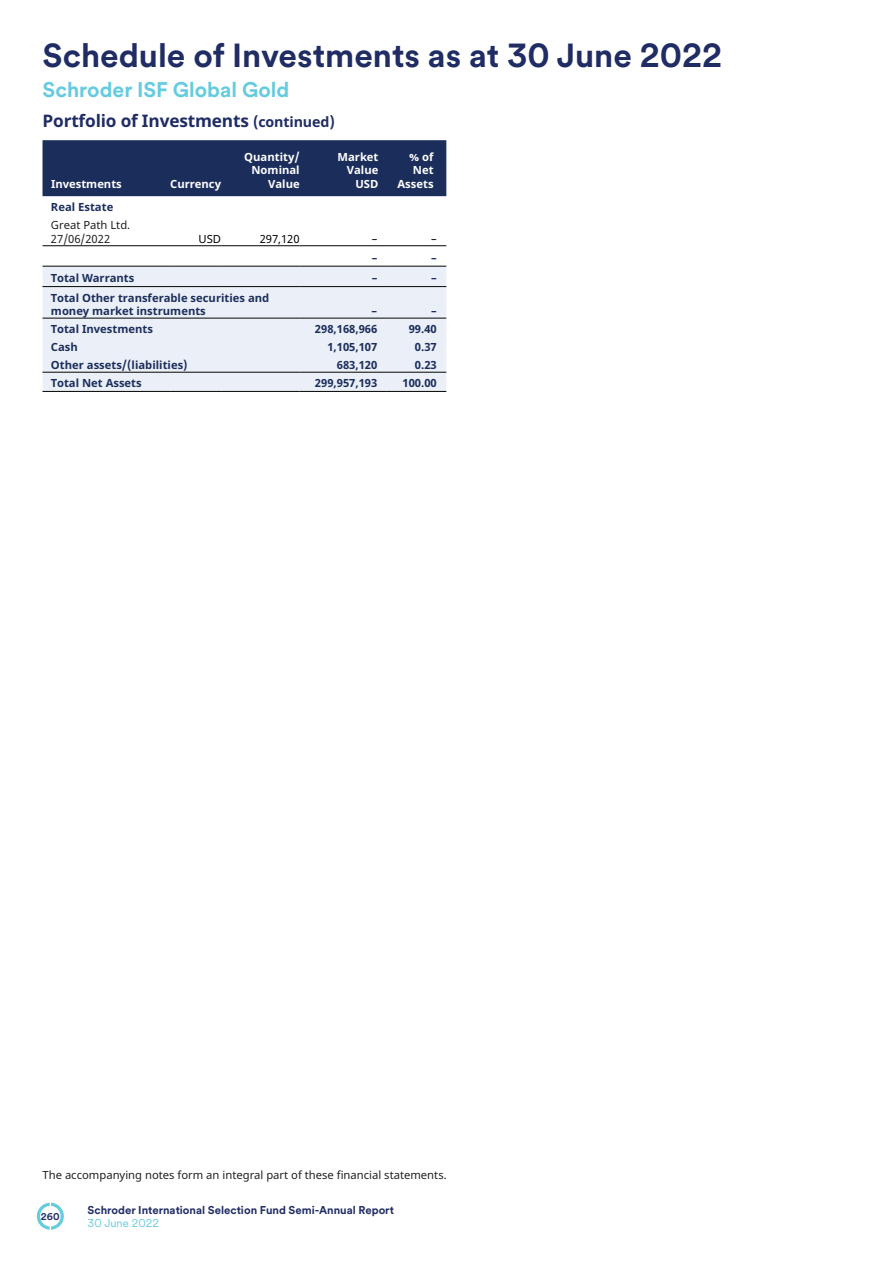
<style>
.page{position:relative;width:893px;height:1263px;background:#fff}
.page>*{position:absolute;margin:0;border:0;box-sizing:border-box;transform-origin:0 0}
.t1{font:700 33px "Schroders Circular";color:#202c64}
.t2{font:700 21px "Schroders Circular";color:#65cbdf}
.t3{font:700 17.25px "Noto Sans";letter-spacing:-.01em;color:#202c64}
.t4{font:700 11.25px/13.5px "Noto Sans";color:#1b2d5b}
.t5{font:11.25px/13.5px "Noto Sans";color:#231f20}
.t6{font:700 11.25px/13.5px "Noto Sans";color:#fff;text-align:right}
.t7{font:700 11.25px "Schroders Circular";color:#202c64}
.t8{font:11.25px "Noto Sans";color:#040503}
.t9{font:11.25px "Schroders Circular";color:#65cbdf}
.t10{font:700 9.75px "Schroders Circular";color:#202c64}
.s1{font-size:14.25px}
</style>
<div class="page">
<svg style="left:37px;top:1203px;width:27px;height:26px"></svg>
<div style="left:43px;top:140px;width:403px;height:56px;background:#1b2d5b"></div>
<div style="left:43px;top:267px;width:403px;height:124px;background:#ebf0f8"></div>
<hr style="left:43px;top:245px;width:127px;height:1px;background:#040503">
<hr style="left:170px;top:245px;width:51px;height:1px;background:#040503">
<hr style="left:221px;top:245px;width:79px;height:1px;background:#040503">
<hr style="left:43px;top:266px;width:127px;height:1px;background:#040503">
<hr style="left:170px;top:266px;width:51px;height:1px;background:#040503">
<hr style="left:221px;top:266px;width:79px;height:1px;background:#040503">
<hr style="left:300px;top:245px;width:87px;height:1px;background:#040503">
<hr style="left:300px;top:266px;width:87px;height:1px;background:#040503">
<hr style="left:387px;top:245px;width:59px;height:1px;background:#040503">
<hr style="left:387px;top:266px;width:59px;height:1px;background:#040503">
<hr style="left:43px;top:286px;width:127px;height:1px;background:#040503">
<hr style="left:170px;top:286px;width:51px;height:1px;background:#040503">
<hr style="left:221px;top:286px;width:79px;height:1px;background:#040503">
<hr style="left:300px;top:286px;width:87px;height:1px;background:#040503">
<hr style="left:387px;top:286px;width:59px;height:1px;background:#040503">
<hr style="left:43px;top:318px;width:127px;height:1px;background:#040503">
<hr style="left:170px;top:318px;width:51px;height:1px;background:#040503">
<hr style="left:221px;top:318px;width:79px;height:1px;background:#040503">
<hr style="left:300px;top:318px;width:87px;height:1px;background:#040503">
<hr style="left:387px;top:318px;width:59px;height:1px;background:#040503">
<hr style="left:43px;top:372px;width:127px;height:1px;background:#040503">
<hr style="left:170px;top:372px;width:51px;height:1px;background:#040503">
<hr style="left:221px;top:372px;width:79px;height:1px;background:#040503">
<hr style="left:43px;top:391px;width:127px;height:1px;background:#040503">
<hr style="left:170px;top:391px;width:51px;height:1px;background:#040503">
<hr style="left:221px;top:391px;width:79px;height:1px;background:#040503">
<hr style="left:300px;top:372px;width:87px;height:1px;background:#040503">
<hr style="left:300px;top:391px;width:87px;height:1px;background:#040503">
<hr style="left:387px;top:372px;width:59px;height:1px;background:#040503">
<hr style="left:387px;top:391px;width:59px;height:1px;background:#040503">
<h1 class="t1" style="left:43px;top:33px;width:681px">Schedule of Investments as at 30 June 2022</h1>
<h2 class="t2" style="left:43px;top:75px;width:248px">Schroder ISF Global Gold</h2>
<h3 class="t3" style="left:43px;top:109px;width:294px">Portfolio of Investments <span class="s1">(continued)</span></h3>
<p class="t6" style="left:51px;top:177px;width:72px">Investments</p>
<p class="t6" style="left:170px;top:177px;width:52px">Currency</p>
<p class="t6" style="left:244px;top:150px;width:57px">Quantity/<br>Nominal<br>Value</p>
<p class="t6" style="left:337px;top:150px;width:42px">Market<br>Value<br>USD</p>
<p class="t6" style="left:397px;top:150px;width:38px">% of<br>Net<br>Assets</p>
<p class="t4" style="left:51px;top:201px;width:64px">Real Estate</p>
<p class="t5" style="left:51px;top:219px;width:81px">Great Path Ltd.<br>27/06/2022</p>
<p class="t8" style="left:198px;top:231px;width:24px">USD</p>
<p class="t8" style="left:260px;top:231px;width:42px">297,120</p>
<p class="t8" style="left:372px;top:231px;width:7px">–</p>
<p class="t8" style="left:431px;top:231px;width:7px">–</p>
<p class="t4" style="left:372px;top:251px;width:7px">–</p>
<p class="t4" style="left:431px;top:251px;width:7px">–</p>
<p class="t4" style="left:51px;top:272px;width:85px">Total Warrants</p>
<p class="t4" style="left:372px;top:272px;width:7px">–</p>
<p class="t4" style="left:431px;top:272px;width:7px">–</p>
<p class="t4" style="left:51px;top:291px;width:220px">Total Other transferable securities and money market instruments</p>
<p class="t4" style="left:372px;top:305px;width:7px">–</p>
<p class="t4" style="left:431px;top:305px;width:7px">–</p>
<p class="t4" style="left:51px;top:323px;width:103px">Total Investments</p>
<p class="t4" style="left:315px;top:323px;width:64px">298,168,966</p>
<p class="t4" style="left:409px;top:323px;width:30px">99.40</p>
<p class="t4" style="left:51px;top:341px;width:28px">Cash</p>
<p class="t4" style="left:327px;top:341px;width:51px">1,105,107</p>
<p class="t4" style="left:415px;top:341px;width:23px">0.37</p>
<p class="t4" style="left:51px;top:359px;width:138px">Other assets/(liabilities)</p>
<p class="t4" style="left:337px;top:359px;width:42px">683,120</p>
<p class="t4" style="left:415px;top:359px;width:23px">0.23</p>
<p class="t4" style="left:51px;top:377px;width:92px">Total Net Assets</p>
<p class="t4" style="left:315px;top:377px;width:64px">299,957,193</p>
<p class="t4" style="left:403px;top:377px;width:36px">100.00</p>
<p class="t5" style="left:43px;top:1169px;width:406px">The accompanying notes form an integral part of these financial statements.</p>
<p class="t10" style="left:41px;top:1209px;width:20px">260</p>
<p class="t7" style="left:88px;top:1202px;width:308px">Schroder International Selection Fund Semi-Annual Report</p>
<p class="t9" style="left:88px;top:1215px;width:73px">30 June 2022</p>
</div>
